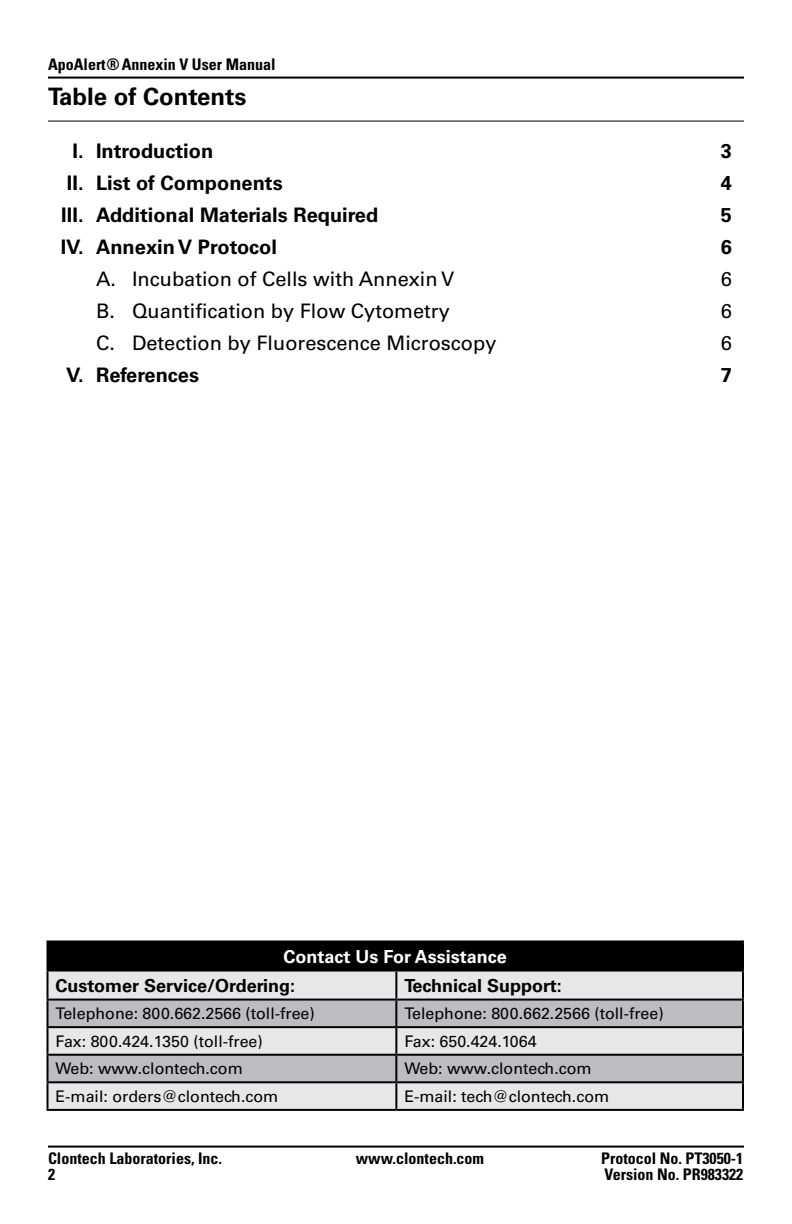
<style>
.page{position:relative;width:792px;height:1224px;background:#fff}
.page>*{position:absolute;margin:0;border:0;box-sizing:border-box;transform-origin:0 0}
.t1{font:700 24px "Univers LT Std";color:#000}
.t2{font:700 20px "Univers LT Std";color:#000}
.t3{font:20px "Univers LT Std";color:#000}
.t4{font:700 18px "Univers LT Std";color:#000}
.t5{font:700 18px "Univers LT Std";color:#fff}
.t6{font:16px "Univers LT Std";color:#000}
.t7{font:700 condensed 16px "Univers LT Std";color:#000}
</style>
<div class="page">
<hr style="left:48px;top:1146px;width:696px;height:2px;background:#000">
<hr style="left:48px;top:77px;width:696px;height:2px;background:#000">
<hr style="left:48px;top:121px;width:696px;height:1px;background:#000">
<div style="left:48px;top:942px;width:695px;height:29px;background:#000"></div>
<div style="left:48px;top:972px;width:694px;height:137px;background:#e6e7e8"></div>
<svg style="left:48px;top:1001px;width:694px;height:80px;background:#c8c9cc"></svg>
<hr style="left:46px;top:940px;width:350px;height:2px;background:#000">
<hr style="left:46px;top:942px;width:2px;height:28px;background:#000">
<hr style="left:396px;top:940px;width:348px;height:2px;background:#000">
<hr style="left:742px;top:942px;width:2px;height:28px;background:#000">
<hr style="left:46px;top:970px;width:350px;height:2px;background:#000">
<hr style="left:46px;top:972px;width:2px;height:27px;background:#000">
<hr style="left:396px;top:970px;width:348px;height:2px;background:#000">
<hr style="left:395px;top:972px;width:2px;height:27px;background:#000">
<hr style="left:742px;top:972px;width:2px;height:27px;background:#000">
<hr style="left:46px;top:999px;width:350px;height:2px;background:#000">
<hr style="left:46px;top:1001px;width:2px;height:25px;background:#000">
<hr style="left:396px;top:999px;width:348px;height:2px;background:#000">
<hr style="left:395px;top:1001px;width:2px;height:25px;background:#000">
<hr style="left:742px;top:1001px;width:2px;height:25px;background:#000">
<hr style="left:46px;top:1026px;width:350px;height:2px;background:#000">
<hr style="left:46px;top:1028px;width:2px;height:26px;background:#000">
<hr style="left:396px;top:1026px;width:348px;height:2px;background:#000">
<hr style="left:395px;top:1028px;width:2px;height:26px;background:#000">
<hr style="left:742px;top:1028px;width:2px;height:26px;background:#000">
<hr style="left:46px;top:1054px;width:350px;height:2px;background:#000">
<hr style="left:46px;top:1056px;width:2px;height:25px;background:#000">
<hr style="left:396px;top:1054px;width:348px;height:2px;background:#000">
<hr style="left:395px;top:1056px;width:2px;height:25px;background:#000">
<hr style="left:742px;top:1056px;width:2px;height:25px;background:#000">
<hr style="left:46px;top:1081px;width:350px;height:2px;background:#000">
<hr style="left:46px;top:1083px;width:2px;height:26px;background:#000">
<hr style="left:396px;top:1081px;width:348px;height:2px;background:#000">
<hr style="left:395px;top:1083px;width:2px;height:26px;background:#000">
<hr style="left:742px;top:1083px;width:2px;height:26px;background:#000">
<hr style="left:46px;top:1109px;width:350px;height:2px;background:#000">
<hr style="left:396px;top:1109px;width:348px;height:2px;background:#000">
<p class="t7" style="left:48px;top:54px;width:229px">ApoAlert®Annexin V User Manual</p>
<h1 class="t1" style="left:48px;top:83px;width:200px">Table of Contents</h1>
<p class="t2" style="left:72px;top:140px;width:142px">I. Introduction</p>
<p class="t2" style="left:721px;top:140px;width:13px">3</p>
<p class="t2" style="left:67px;top:172px;width:217px">II. List of Components</p>
<p class="t2" style="left:721px;top:172px;width:13px">4</p>
<p class="t2" style="left:61px;top:204px;width:318px">III. Additional Materials Required</p>
<p class="t2" style="left:721px;top:204px;width:13px">5</p>
<p class="t2" style="left:61px;top:236px;width:218px">IV. Annexin V Protocol</p>
<p class="t2" style="left:721px;top:236px;width:13px">6</p>
<p class="t3" style="left:96px;top:268px;width:360px">A. Incubation of Cells with Annexin V</p>
<p class="t3" style="left:721px;top:268px;width:13px">6</p>
<p class="t3" style="left:96px;top:300px;width:355px">B. Quantification by Flow Cytometry</p>
<p class="t3" style="left:721px;top:300px;width:13px">6</p>
<p class="t3" style="left:96px;top:332px;width:402px">C. Detection by Fluorescence Microscopy</p>
<p class="t3" style="left:721px;top:332px;width:13px">6</p>
<p class="t2" style="left:66px;top:364px;width:134px">V. References</p>
<p class="t2" style="left:721px;top:364px;width:13px">7</p>
<p class="t5" style="left:284px;top:946px;width:225px">Contact Us For Assistance</p>
<p class="t4" style="left:55px;top:975px;width:241px">Customer Service/Ordering:</p>
<p class="t4" style="left:404px;top:975px;width:159px">Technical Support:</p>
<p class="t6" style="left:56px;top:1004px;width:261px">Telephone: 800.662.2566 (toll-free)</p>
<p class="t6" style="left:404px;top:1004px;width:261px">Telephone: 800.662.2566 (toll-free)</p>
<p class="t6" style="left:56px;top:1032px;width:209px">Fax: 800.424.1350 (toll-free)</p>
<p class="t6" style="left:404px;top:1032px;width:134px">Fax: 650.424.1064</p>
<p class="t6" style="left:56px;top:1059px;width:189px">Web: www.clontech.com</p>
<p class="t6" style="left:404px;top:1059px;width:189px">Web: www.clontech.com</p>
<p class="t6" style="left:56px;top:1087px;width:224px">E-mail: orders@clontech.com</p>
<p class="t6" style="left:404px;top:1087px;width:206px">E-mail: tech@clontech.com</p>
<p class="t7" style="left:48px;top:1148px;width:176px">Clontech Laboratories, Inc.</p>
<p class="t7" style="left:356px;top:1148px;width:130px">www.clontech.com</p>
<p class="t7" style="left:601px;top:1148px;width:144px">Protocol No. PT3050-1</p>
<p class="t7" style="left:48px;top:1164px;width:9px">2</p>
<p class="t7" style="left:604px;top:1164px;width:140px">Version No. PR983322</p>
</div>
